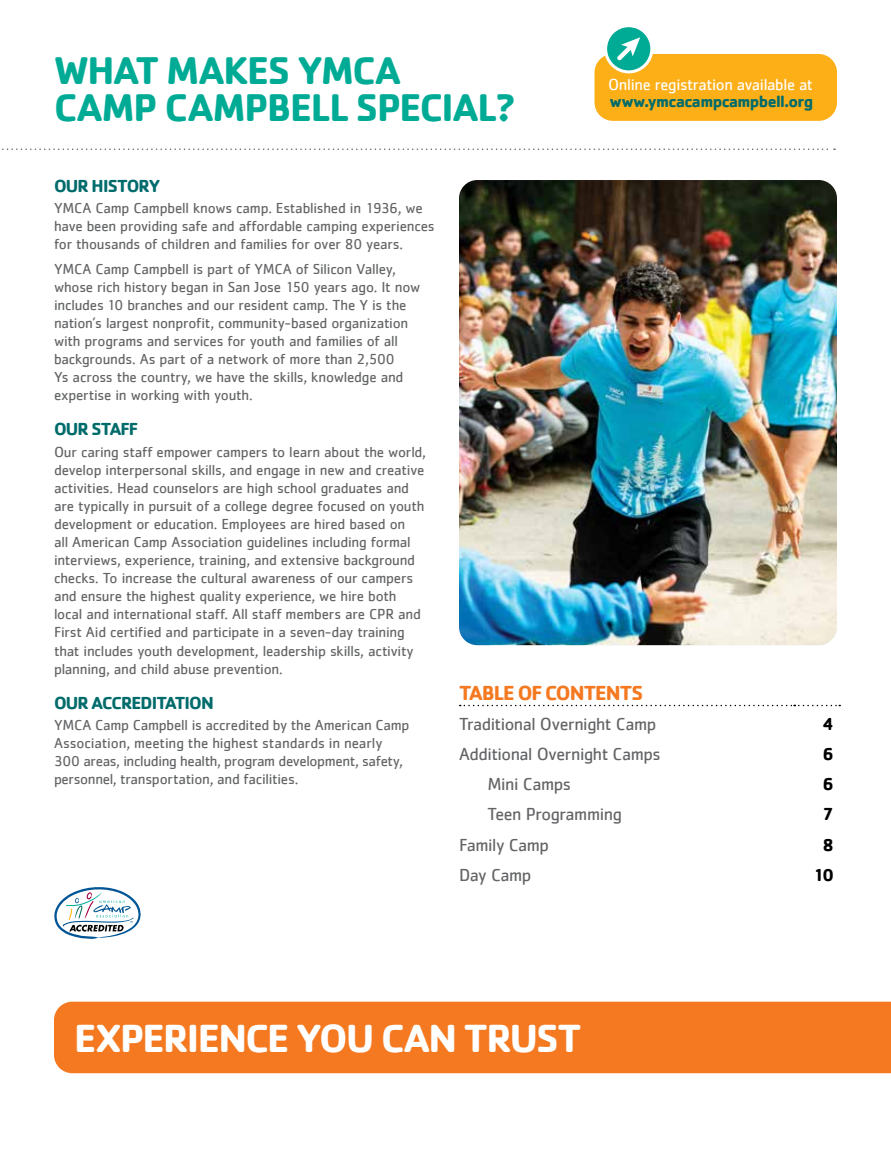
<style>
.page{position:relative;width:891px;height:1161px;background:#fff}
.page>*{position:absolute;margin:0;border:0;box-sizing:border-box;transform-origin:0 0}
.t1{font:700 40.5px "Cachet";letter-spacing:-.04em;color:#fff}
.t2{font:700 39.9px/36.8px "Cachet";letter-spacing:-.03em;color:#00ab95}
.t3{font:700 21px "Cachet";letter-spacing:-.045em;color:#f47920}
.t4{font:18px "Cachet";letter-spacing:-.025em;color:#636466}
.t5{font:700 18px "Cachet";letter-spacing:-.045em;color:#006b6b}
.t6{font:700 18px "Cachet";color:#000}
.t7{font:16.5px "Cachet";letter-spacing:-.02em;color:#fff}
.t8{font:700 16.5px "Cachet";letter-spacing:-.04em;color:#006b6b}
.t9{font:15px/18px "Cachet";letter-spacing:-.015em;color:#636466}
</style>
<div class="page">
<svg style="left:2px;top:148px;width:833px;height:2px"></svg>
<div style="left:595px;top:54px;width:242px;height:67px;background:#fcaf17;border-radius:18px"></div>
<div style="left:606px;top:26px;width:46px;height:46px;background:#00ab95;border-radius:50%"></div>
<div style="left:604px;top:24px;width:49px;height:49px;border:3px solid #fff;border-radius:50%"></div>
<svg style="left:617px;top:37px;width:23px;height:23px"></svg>
<img style="left:459px;top:180px;width:378px;height:465px">
<svg style="left:54px;top:887px;width:87px;height:52px"></svg>
<svg style="left:460px;top:705px;width:380px;height:1px"></svg>
<div style="left:54px;top:1002px;width:837px;height:71px;background:#f47920"></div>
<h2 class="t2" style="left:54px;top:51px;width:463px">WHAT MAKES YMCA<br>CAMP CAMPBELL SPECIAL?</h2>
<p class="t7" style="left:608px;top:75px;width:207px">Online registration available at</p>
<p class="t8" style="left:610px;top:91px;width:205px">www.ymcacampcampbell.org</p>
<p class="t5" style="left:54px;top:174px;width:108px">OUR HISTORY</p>
<p class="t9" style="left:54px;top:199px;width:382px">YMCA Camp Campbell knows camp. Established in 1936, we have been providing safe and affordable camping experiences for thousands of children and families for over 80 years.</p>
<p class="t9" style="left:54px;top:260px;width:368px">YMCA Camp Campbell is part of YMCA of Silicon Valley, whose rich history began in San Jose 150 years ago. It now includes 10 branches and our resident camp. The Y is the nation’s largest nonprofit, community-based organization with programs and services for youth and families of all backgrounds. As part of a network of more than 2,500<br>Ys across the country, we have the skills, knowledge and expertise in working with youth.</p>
<p class="t5" style="left:54px;top:418px;width:86px">OUR STAFF</p>
<p class="t9" style="left:54px;top:442px;width:374px">Our caring staff empower campers to learn about the world, develop interpersonal skills, and engage in new and creative activities. Head counselors are high school graduates and are typically in pursuit of a college degree focused on youth development or education. Employees are hired based on<br>all American Camp Association guidelines including formal interviews, experience, training, and extensive background checks. To increase the cultural awareness of our campers and ensure the highest quality experience, we hire both local and international staff. All staff members are CPR and First Aid certified and participate in a seven-day training that includes youth development, leadership skills, activity planning, and child abuse prevention.</p>
<p class="t5" style="left:54px;top:691px;width:161px">OUR ACCREDITATION</p>
<p class="t9" style="left:54px;top:716px;width:357px">YMCA Camp Campbell is accredited by the American Camp Association, meeting the highest standards in nearly 300 areas, including health, program development, safety, personnel, transportation, and facilities.</p>
<h3 class="t3" style="left:459px;top:679px;width:186px">TABLE OF CONTENTS</h3>
<p class="t4" style="left:459px;top:713px;width:199px">Traditional Overnight Camp</p>
<p class="t6" style="left:822px;top:712px;width:13px">4</p>
<p class="t4" style="left:459px;top:744px;width:203px">Additional Overnight Camps</p>
<p class="t6" style="left:823px;top:742px;width:13px">6</p>
<p class="t4" style="left:487px;top:774px;width:85px">Mini Camps</p>
<p class="t6" style="left:823px;top:773px;width:13px">6</p>
<p class="t4" style="left:487px;top:804px;width:136px">Teen Programming</p>
<p class="t6" style="left:823px;top:803px;width:13px">7</p>
<p class="t4" style="left:459px;top:834px;width:92px">Family Camp</p>
<p class="t6" style="left:823px;top:833px;width:13px">8</p>
<p class="t4" style="left:459px;top:864px;width:74px">Day Camp</p>
<p class="t6" style="left:813px;top:863px;width:22px">10</p>
<h1 class="t1" style="left:74px;top:1012px;width:509px">EXPERIENCE YOU CAN TRUST</h1>
</div>
